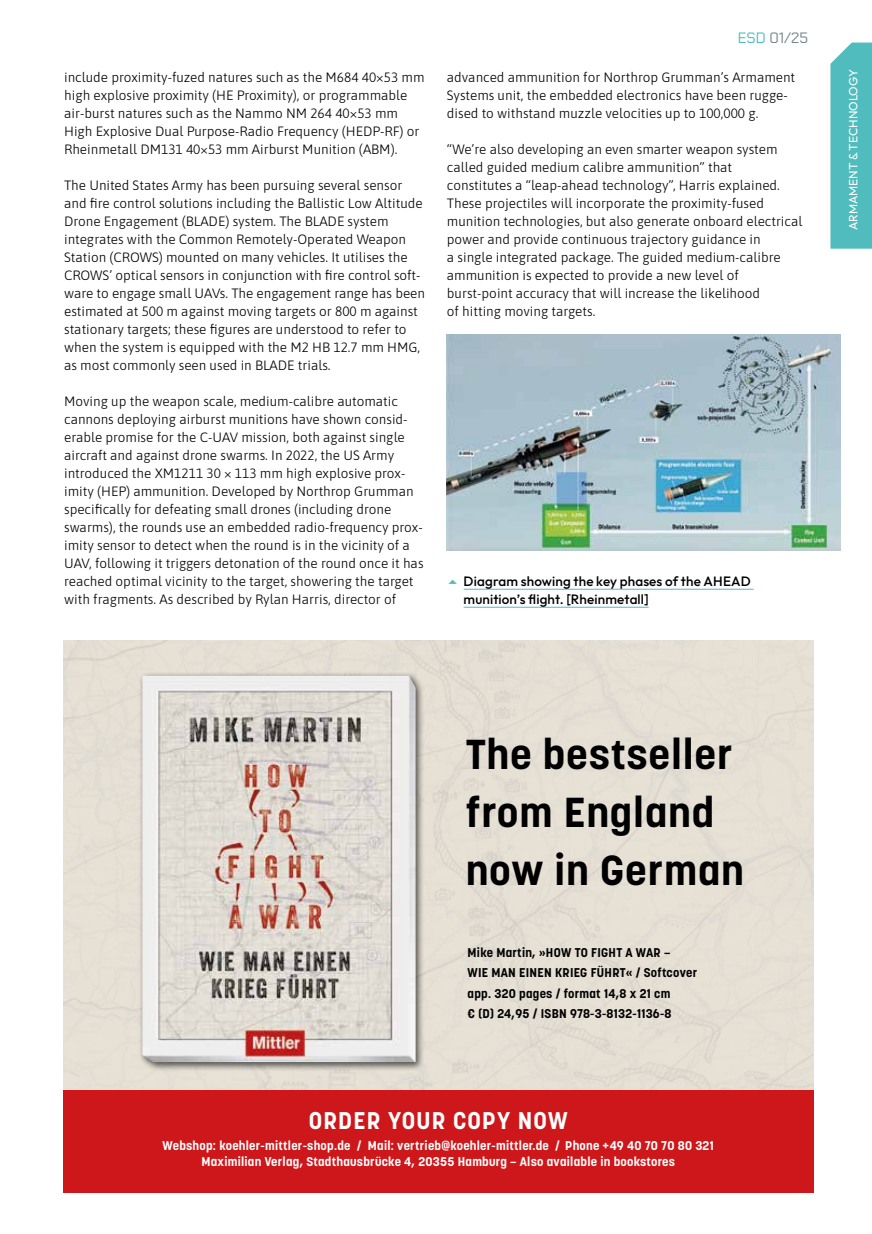
<style>
.page{position:relative;width:872px;height:1234px;background:#fff}
.page>*{position:absolute;margin:0;border:0;box-sizing:border-box;transform-origin:0 0}
.t1{font:700 41.4px/57.6px "Korolev";letter-spacing:.02em;color:#000;scale:1.04 1}
.t2{font:700 24px "Korolev";letter-spacing:.05em;color:#fff}
.t3{font:15px "Chakra Petch";color:#748690}
.t4{font:300 13.5px/18px "Asap";color:#000}
.t5{font:500 13.5px/18px "Outfit";letter-spacing:.01em;color:#000}
.t6{font:700 12.6px/16.4px "Korolev";letter-spacing:.02em;color:#fff;text-align:center}
.t7{font:700 12.6px/20.1px "Korolev";letter-spacing:.02em;color:#000}
.t8{font:12px "Outfit";color:#fff}
.s1{color:#50bcbd}
</style>
<div class="page">
<svg style="left:830px;top:43px;width:42px;height:205px;background:#58bfc0"></svg>
<hr style="left:463px;top:588px;width:290px;height:1px;background:#50bcbd">
<hr style="left:463px;top:606px;width:185px;height:1px;background:#50bcbd">
<img style="left:446px;top:334px;width:394px;height:216px">
<div style="left:64px;top:1089px;width:750px;height:103px;background:#cd171a"></div>
<div style="left:139px;top:672px;width:286px;height:399px;background:#000;opacity:.65"></div>
<img style="left:142px;top:675px;width:273px;height:386px">
<p class="t4" style="left:64px;top:67px;width:362px">include proximity-fuzed natures such as the M684 40×53 mm high explosive proximity (HE Proximity), or programmable air-burst natures such as the Nammo NM 264 40×53 mm High Explosive Dual Purpose-Radio Frequency (HEDP-RF) or Rheinmetall DM131 40×53 mm Airburst Munition (ABM).</p>
<p class="t4" style="left:64px;top:175px;width:362px">The United States Army has been pursuing several sensor and fire control solutions including the Ballistic Low Altitude Drone Engagement (BLADE) system. The BLADE system integrates with the Common Remotely-Operated Weapon Station (CROWS) mounted on many vehicles. It utilises the CROWS’ optical sensors in conjunction with fire control soft&shy;ware to engage small UAVs. The engagement range has been estimated at 500 m against moving targets or 800 m against stationary targets; these figures are understood to refer to when the system is equipped with the M2 HB 12.7 mm HMG, as most commonly seen used in BLADE trials.</p>
<p class="t4" style="left:64px;top:391px;width:361px">Moving up the weapon scale, medium-calibre automatic cannons deploying airburst munitions have shown consid&shy;erable promise for the C-UAV mission, both against single aircraft and against drone swarms. In 2022, the US Army introduced the XM1211 30 × 113 mm high explosive prox&shy;imity (HEP) ammunition. Developed by Northrop Grumman specifically for defeating small drones (including drone swarms), the rounds use an embedded radio-frequency prox&shy;imity sensor to detect when the round is in the vicinity of a UAV, following it triggers detonation of the round once it has reached optimal vicinity to the target, showering the target with fragments. As described by Rylan Harris, director of</p>
<p class="t3" style="left:738px;top:29px;width:72px"><span class="s1">ESD</span> 01/25</p>
<p class="t4" style="left:447px;top:67px;width:350px">advanced ammunition for Northrop Grumman’s Armament<br>Systems unit, the embedded electronics have been rugge&shy;dised to withstand muzzle velocities up to 100,000 g.</p>
<p class="t4" style="left:447px;top:139px;width:357px">“We’re also developing an even smarter weapon system called guided medium calibre ammunition” that<br>constitutes a “leap-ahead technology”, Harris explained.<br>These projectiles will incorporate the proximity-fused munition technologies, but also generate onboard electrical power and provide continuous trajectory guidance in<br>a single integrated package. The guided medium-calibre ammunition is expected to provide a new level of burst-point accuracy that will increase the likelihood<br>of hitting moving targets.</p>
<p class="t5" style="left:463px;top:572px;width:289px">Diagram showing the key phases of the AHEAD munition’s flight. [Rheinmetall]</p>
<p class="t8" style="left:845px;top:230px;width:162px;rotate:-90deg">ARMAMENT &amp; TECHNOLOGY</p>
<p class="t1" style="left:466px;top:725px;width:269px">The bestseller from England now in German</p>
<p class="t7" style="left:467px;top:942px;width:231px">Mike Martin, »HOW TO FIGHT A WAR –<br>WIE MAN EINEN KRIEG FÜHRT« / Softcover app. 320 pages / format 14,8 x 21 cm<br>€ (D) 24,95 / ISBN 978-3-8132-1136-8</p>
<p class="t2" style="left:309px;top:1105px;width:260px">ORDER YOUR COPY NOW</p>
<p class="t6" style="left:162px;top:1136px;width:553px">Webshop: koehler-mittler-shop.de / Mail: vertrieb@koehler-mittler.de / Phone +49 40 70 70 80 321<br>Maximilian Verlag, Stadthausbrücke 4, 20355 Hamburg – Also available in bookstores</p>
</div>
